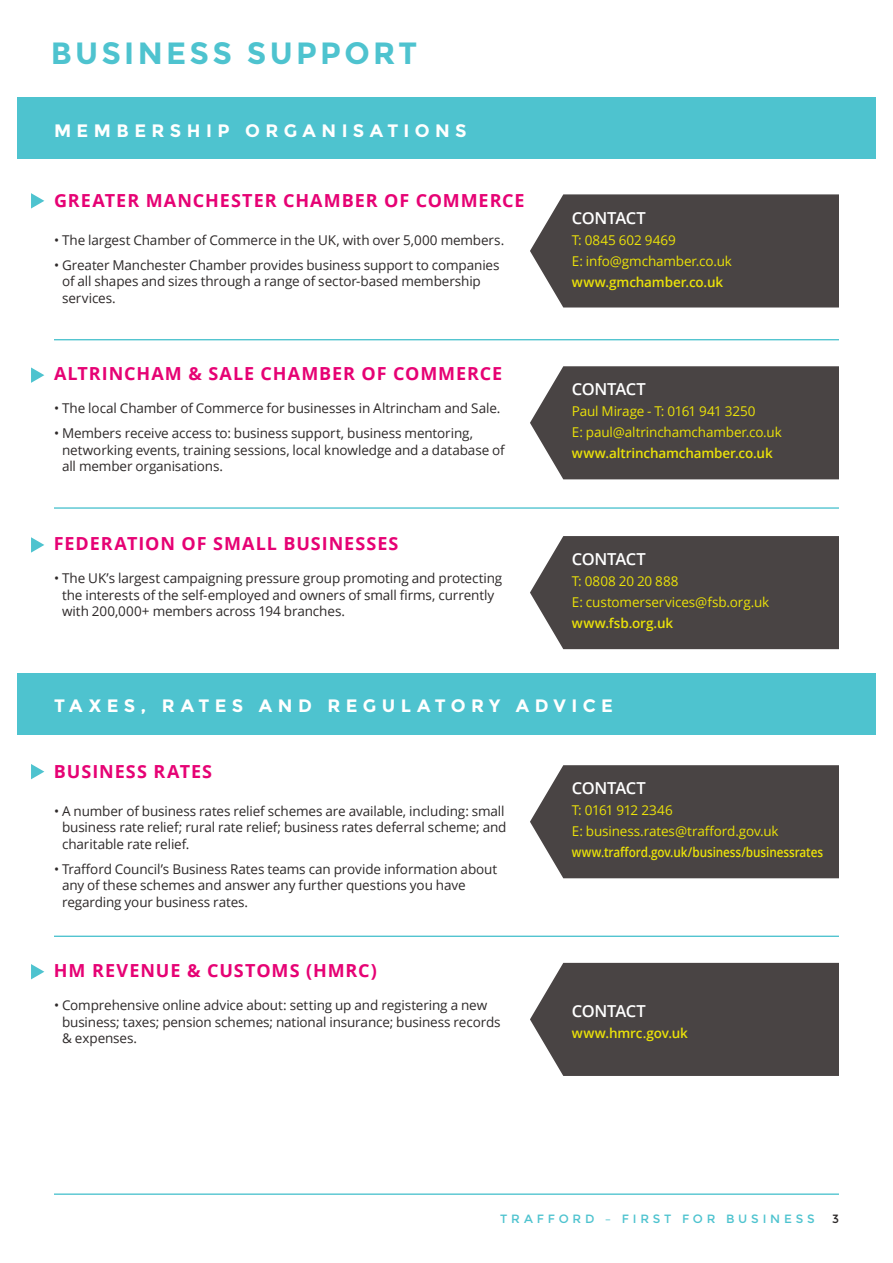
<style>
.page{position:relative;width:893px;height:1263px;background:#fff}
.page>*{position:absolute;margin:0;border:0;box-sizing:border-box;transform-origin:0 0}
.t1{font:700 30.75px "Montserrat";letter-spacing:.11em;color:#4ec3cf}
.t2{font:700 18px "Open Sans";letter-spacing:.05em;color:#e60274}
.t3{font:700 18px "Montserrat";letter-spacing:.295em;color:#fff}
.t4{font:600 16.5px "Open Sans";letter-spacing:-.03em;color:#fff}
.t5{font:13.5px/16.5px "Open Sans";letter-spacing:-.01em;color:#2d2929}
.t6{font:13.5px/21px "Open Sans";letter-spacing:-.01em;color:#ebe209}
.t7{font:600 13.5px "Open Sans";letter-spacing:-.01em;color:#ebe209}
.t8{font:600 13.5px "Open Sans";letter-spacing:-.01em;color:#ebe209;scale:.87 1}
.t9{font:12px "Montserrat";letter-spacing:.315em;color:#4ec3cf}
.t10{font:12px "Montserrat";color:#2d2929}
</style>
<div class="page">
<div style="left:17px;top:98px;width:859px;height:61px;background:#4ec3cf"></div>
<div style="left:17px;top:673px;width:859px;height:61px;background:#4ec3cf"></div>
<div style="left:530px;top:194px;width:309px;height:113px;background:#494444"></div>
<div style="left:530px;top:765px;width:309px;height:113px;background:#494444"></div>
<div style="left:530px;top:366px;width:309px;height:113px;background:#494444"></div>
<div style="left:530px;top:963px;width:309px;height:113px;background:#494444"></div>
<div style="left:530px;top:536px;width:309px;height:113px;background:#494444"></div>
<hr style="left:54px;top:339px;width:785px;height:1px;background:#4ec3cf">
<hr style="left:54px;top:935px;width:785px;height:2px;background:#4ec3cf">
<hr style="left:54px;top:507px;width:785px;height:2px;background:#4ec3cf">
<svg style="left:31px;top:193px;width:13px;height:16px"></svg>
<svg style="left:31px;top:764px;width:13px;height:15px"></svg>
<svg style="left:31px;top:367px;width:13px;height:16px"></svg>
<svg style="left:31px;top:964px;width:13px;height:15px"></svg>
<svg style="left:31px;top:537px;width:13px;height:16px"></svg>
<hr style="left:54px;top:1193px;width:785px;height:2px;background:#4ec3cf">
<h1 class="t1" style="left:51px;top:35px;width:368px">BUSINESS SUPPORT</h1>
<h2 class="t3" style="left:54px;top:120px;width:41px">M EMBE</h2>
<h2 class="t3" style="left:152px;top:120px;width:67px">RSHIP</h2>
<h2 class="t3" style="left:245px;top:120px;width:91px">ORGANIS</h2>
<h2 class="t3" style="left:370px;top:120px;width:82px">ATI ONS</h2>
<h2 class="t2" style="left:54px;top:188px;width:27px">GREATER</h2>
<h2 class="t2" style="left:146px;top:188px;width:33px">MANCHE</h2>
<h2 class="t2" style="left:231px;top:188px;width:24px">STER</h2>
<h2 class="t2" style="left:283px;top:188px;width:27px">CHAMBER</h2>
<h2 class="t2" style="left:384px;top:188px;width:59px">OF COMMERCE</h2>
<p class="t5" style="left:54px;top:231px;width:452px">• The largest Chamber of Commerce in the UK, with over 5,000 members.</p>
<p class="t5" style="left:62px;top:256px;width:439px;text-indent:-8px">• Greater Manchester Chamber provides business support to companies of all shapes and sizes through a range of sector-based membership services.</p>
<h2 class="t2" style="left:54px;top:361px;width:38px">ALTRINCHAM</h2>
<h2 class="t2" style="left:188px;top:361px;width:99px">&amp; SALE CHAMBER</h2>
<h2 class="t2" style="left:362px;top:361px;width:59px">OF COMMERCE</h2>
<p class="t5" style="left:54px;top:400px;width:448px">• The local Chamber of Commerce for businesses in Altrincham and Sale.</p>
<p class="t5" style="left:62px;top:425px;width:444px;text-indent:-8px">• Members receive access to: business support, business mentoring, networking events, training sessions, local knowledge and a database of all member organisations.</p>
<h2 class="t2" style="left:54px;top:531px;width:49px">FEDERATION</h2>
<h2 class="t2" style="left:182px;top:531px;width:47px">OF SMA</h2>
<h2 class="t2" style="left:256px;top:531px;width:77px">LL BUSINE</h2>
<h2 class="t2" style="left:355px;top:531px;width:45px">SSES</h2>
<p class="t5" style="left:62px;top:570px;width:442px;text-indent:-8px">• The UK’s largest campaigning pressure group promoting and protecting the interests of the self-employed and owners of small firms, currently with 200,000+ members across 194 branches.</p>
<p class="t4" style="left:572px;top:206px;width:76px">Contact</p>
<p class="t6" style="left:572px;top:229px;width:161px">T: 0845 602 9469<br>E: info@gmchamber.co.uk</p>
<p class="t7" style="left:572px;top:272px;width:153px">www.gmchamber.co.uk</p>
<p class="t4" style="left:572px;top:378px;width:76px">Contact</p>
<p class="t6" style="left:572px;top:401px;width:211px">Paul Mirage - T: 0161 941 3250<br>E: paul@altrinchamchamber.co.uk</p>
<p class="t7" style="left:572px;top:444px;width:202px">www.altrinchamchamber.co.uk</p>
<p class="t4" style="left:572px;top:548px;width:76px">Contact</p>
<p class="t6" style="left:572px;top:570px;width:199px">T: 0808 20 20 888<br>E: customerservices@fsb.org.uk</p>
<p class="t7" style="left:572px;top:614px;width:103px">www.fsb.org.uk</p>
<h2 class="t3" style="left:54px;top:695px;width:161px">TAXES , R ATES</h2>
<h2 class="t3" style="left:259px;top:695px;width:86px">AND REGUL</h2>
<h2 class="t3" style="left:417px;top:695px;width:195px">ATORY ADVI CE</h2>
<h2 class="t2" style="left:54px;top:759px;width:50px">BUSINE</h2>
<h2 class="t2" style="left:126px;top:759px;width:54px">SS RATE</h2>
<h2 class="t2" style="left:202px;top:759px;width:11px">S</h2>
<p class="t5" style="left:62px;top:802px;width:446px;text-indent:-8px">• A number of business rates relief schemes are available, including: small business rate relief; rural rate relief; business rates deferral scheme; and charitable rate relief.</p>
<p class="t5" style="left:62px;top:860px;width:437px;text-indent:-8px">• Trafford Council’s Business Rates teams can provide information about any of these schemes and answer any further questions you have regarding your business rates.</p>
<h2 class="t2" style="left:54px;top:957px;width:89px">HM REVENUE</h2>
<h2 class="t2" style="left:187px;top:957px;width:73px">&amp; CUSTOM</h2>
<h2 class="t2" style="left:290px;top:957px;width:89px">S (HMRC)</h2>
<p class="t5" style="left:62px;top:996px;width:440px;text-indent:-8px">• Comprehensive online advice about: setting up and registering a new business; taxes; pension schemes; national insurance; business records &amp; expenses.</p>
<p class="t4" style="left:572px;top:777px;width:76px">Contact</p>
<p class="t6" style="left:572px;top:800px;width:208px">T: 0161 912 2346<br>E: business.rates@trafford.gov.uk</p>
<p class="t8" style="left:572px;top:843px;width:290px">www.trafford.gov.uk/business/businessrates</p>
<p class="t4" style="left:572px;top:1000px;width:76px">Contact</p>
<p class="t7" style="left:572px;top:1024px;width:118px">www.hmrc.gov.uk</p>
<p class="t9" style="left:500px;top:1212px;width:306px">TRAFFORD – FIRST FOR BUSI NESS</p>
<p class="t10" style="left:832px;top:1212px;width:8px">3</p>
</div>
